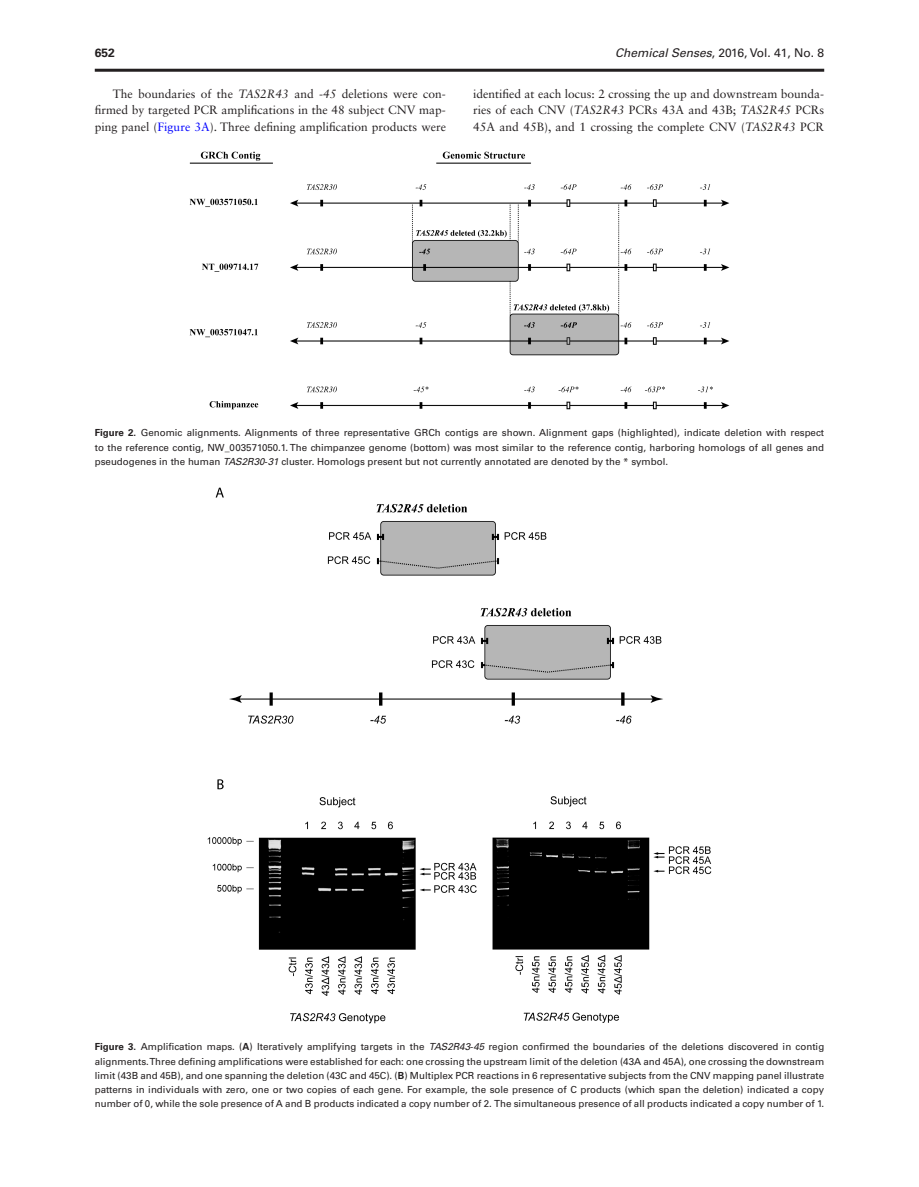
<style>
.page{position:relative;width:919px;height:1187px;background:#fff}
.page>*{position:absolute;margin:0;border:0;box-sizing:border-box;transform-origin:0 0}
.t1{font:12px/16.5px "Sabon LT Std";color:#231f20;text-align:justify}
.t2{font:12px "Univers LT Std";color:#231f20}
.t3{font:700 12px "Univers LT Std";color:#231f20}
.t4{font:9.75px/14.2px "Univers LT Std";color:#231f20;text-align:justify}
.s1{font-style:italic}
.s2{color:#00f}
.s3{font-weight:700}
</style>
<div class="page">
<img style="left:189px;top:151px;width:540px;height:258px">
<img style="left:207px;top:487px;width:504px;height:536px">
<hr style="left:95px;top:69px;width:729px;height:3px;background:#231f20">
<p class="t3" style="left:95px;top:45px;width:22px">652</p>
<p class="t2" style="left:615px;top:45px;width:210px"><span class="s1">Chemical Senses</span>, 2016, Vol. 41, No. 8</p>
<p class="t1" style="left:95px;top:85px;width:353px;text-indent:18px">The boundaries of the <span class="s1">TAS2R43</span> and -<span class="s1">45</span> deletions were con&shy;firmed by targeted PCR amplifications in the 48 subject CNV map&shy;ping panel (<span class="s2">Figure 3A</span>). Three defining amplification products were</p>
<p class="t1" style="left:473px;top:85px;width:353px">identified at each locus: 2 crossing the up and downstream bounda&shy;ries of each CNV (<span class="s1">TAS2R43</span> PCRs 43A and 43B; <span class="s1">TAS2R45</span> PCRs 45A and 45B), and 1 crossing the complete CNV (<span class="s1">TAS2R43</span> PCR</p>
<p class="t4" style="left:95px;top:426px;width:731px"><span class="s3">Figure 2.</span> Genomic alignments. Alignments of three representative GRCh contigs are shown. Alignment gaps (highlighted), indicate deletion with respect to the reference contig, NW_003571050.1. The chimpanzee genome (bottom) was most similar to the reference contig, harboring homologs of all genes and pseudogenes in the human <span class="s1">TAS2R30</span>-<span class="s1">31</span> cluster. Homologs present but not currently annotated are denoted by the * symbol.</p>
<p class="t4" style="left:95px;top:1039px;width:731px"><span class="s3">Figure 3.</span> Amplification maps. (<span class="s3">A</span>) Iteratively amplifying targets in the <span class="s1">TAS2R43</span>-<span class="s1">45</span> region confirmed the boundaries of the deletions discovered in contig alignments. Three defining amplifications were established for each: one crossing the upstream limit of the deletion (43A and 45A), one crossing the downstream limit (43B and 45B), and one spanning the deletion (43C and 45C). (<span class="s3">B</span>) Multiplex PCR reactions in 6 representative subjects from the CNV mapping panel illustrate patterns in individuals with zero, one or two copies of each gene. For example, the sole presence of C products (which span the deletion) indicated a copy number of 0, while the sole presence of A and B products indicated a copy number of 2. The simultaneous presence of all products indicated a copy number of 1.</p>
</div>
